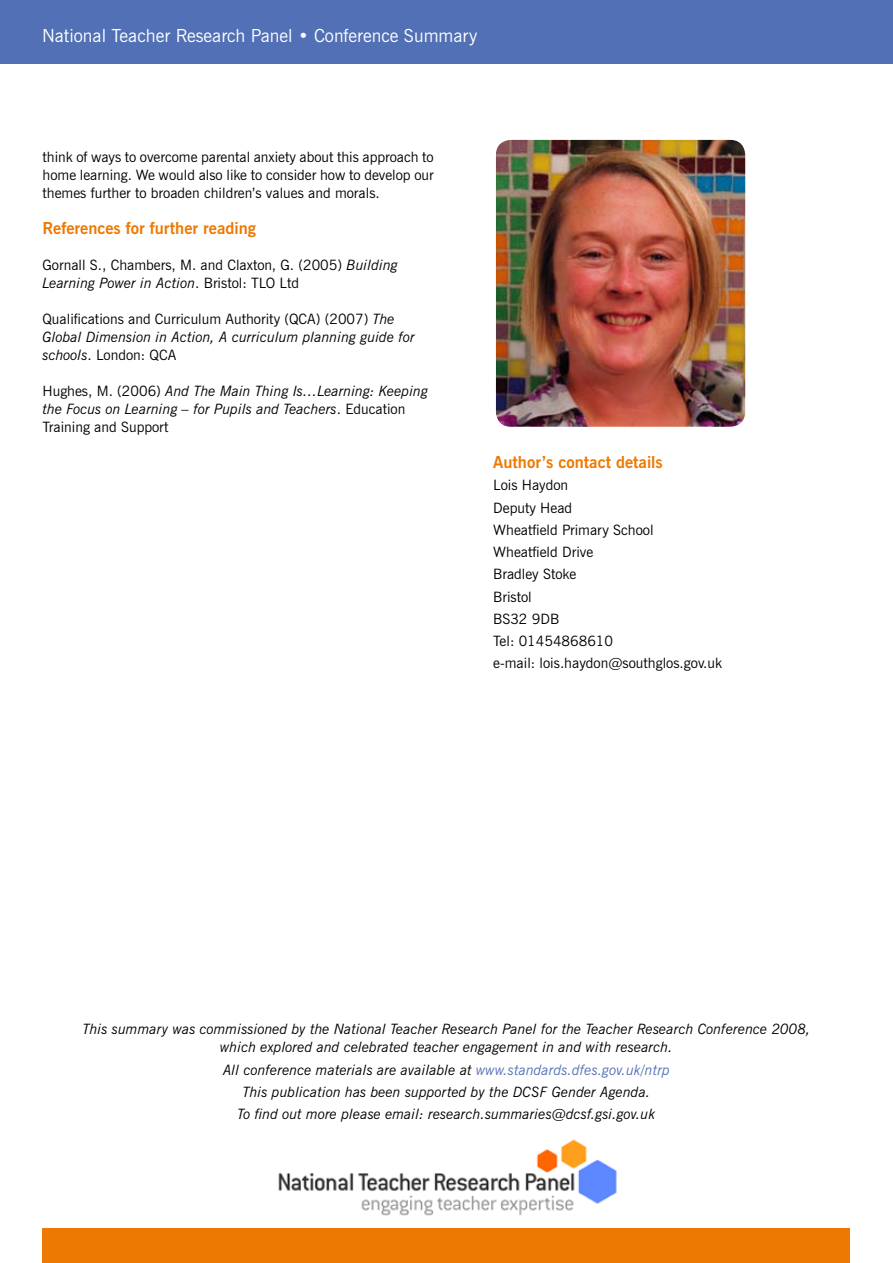
<style>
.page{position:relative;width:893px;height:1263px;background:#fff}
.page>*{position:absolute;margin:0;border:0;box-sizing:border-box;transform-origin:0 0}
.t1{font:18px "News Gothic BT";color:#fff}
.t2{font:700 16.5px "News Gothic BT";color:#ee7902}
.t3{font:italic 14.25px/18px "News Gothic BT";color:#000}
.t4{font:14.25px/22.2px "News Gothic BT";color:#000}
.s1{font-style:italic}
.s2{font-style:normal}
.s3{color:#5270b5}
</style>
<div class="page">
<div style="left:0;top:0;width:893px;height:64px;background:#5270b5"></div>
<div style="left:43px;top:1229px;width:807px;height:34px;background:#ee7902"></div>
<img style="left:278px;top:1139px;width:339px;height:77px">
<img style="left:496px;top:140px;width:249px;height:287px">
<p class="t1" style="left:42px;top:25px;width:437px">National Teacher Research Panel • Conference Summary</p>
<p class="t4" style="left:43px;top:148px;width:393px;line-height:18px;text-align:justify">think of ways to overcome parental anxiety about this approach to home learning. We would also like to consider how to develop our themes further to broaden children’s values and morals.</p>
<p class="t2" style="left:43px;top:218px;width:215px">References for further reading</p>
<p class="t4" style="left:43px;top:256px;width:357px;line-height:18px">Gornall S., Chambers, M. and Claxton, G. (2005) <span class="s1">Building<br>Learning Power in Action</span>. Bristol: TLO Ltd</p>
<p class="t3" style="left:43px;top:310px;width:374px"><span class="s2">Qualifications and Curriculum Authority (QCA) (2007)</span> The<br>Global Dimension in Action, A curriculum planning guide for schools<span class="s2">. London: QCA</span></p>
<p class="t3" style="left:43px;top:382px;width:387px"><span class="s2">Hughes, M. (2006)</span> And The Main Thing Is…Learning: Keeping the Focus on Learning – for Pupils and Teachers<span class="s2">. Education<br>Training and Support</span></p>
<p class="t2" style="left:493px;top:452px;width:171px">Author’s contact details</p>
<p class="t4" style="left:493px;top:474px;width:230px">Lois Haydon<br>Deputy Head<br>Wheatfield Primary School<br>Wheatfield Drive<br>Bradley Stoke<br>Bristol<br>BS32 9DB<br>Tel: 01454868610<br>e-mail: lois.haydon@southglos.gov.uk</p>
<p class="t3" style="left:83px;top:1020px;width:729px;text-align:center">This summary was commissioned by the National Teacher Research Panel for the Teacher Research Conference 2008, which explored and celebrated teacher engagement in and with research.</p>
<p class="t3" style="left:223px;top:1058px;width:448px;line-height:22.2px;text-align:center">All conference materials are available at <span class="s3">www.standards.dfes.gov.uk/ntrp<br></span>This publication has been supported by the DCSF Gender Agenda.<br>To find out more please email: research.summaries@dcsf.gsi.gov.uk</p>
</div>
